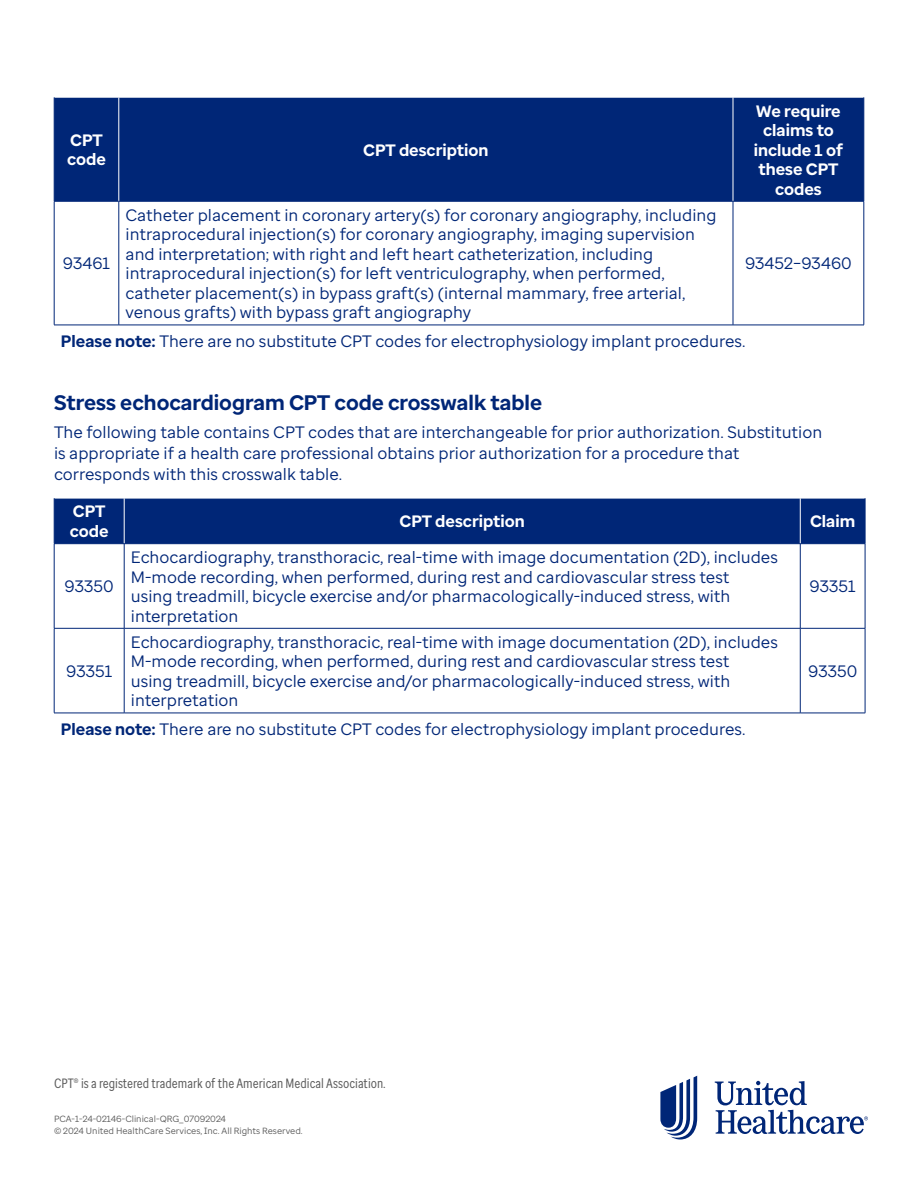
<style>
.page{position:relative;width:918px;height:1188px;background:#fff}
.page>*{position:absolute;margin:0;border:0;box-sizing:border-box;transform-origin:0 0}
.t1{font:700 21px "Enterprise Sans";color:#002677}
.t2{font:16.5px/19.5px "Enterprise Sans";color:#002677}
.t3{font:700 16.5px/19.5px "Enterprise Sans";color:#fff}
.t4{font:13.5px "Enterprise Sans Cond";color:#5a5a5a}
.t5{font:9px/12px "Enterprise Sans";color:#5a5a5a}
.s1{font-weight:700}
</style>
<div class="page">
<svg style="left:660px;top:1076px;width:37px;height:64px"></svg>
<svg style="left:715px;top:1081px;width:153px;height:53px"></svg>
<div style="left:55px;top:499px;width:810px;height:44px;background:#002677"></div>
<svg style="left:55px;top:629px;width:810px;height:84px"></svg>
<hr style="left:54px;top:544px;width:1px;height:84px;background:#002677">
<hr style="left:124px;top:544px;width:1px;height:84px;background:#002677">
<hr style="left:800px;top:544px;width:1px;height:84px;background:#002677">
<hr style="left:865px;top:544px;width:1px;height:84px;background:#002677">
<hr style="left:54px;top:628px;width:70px;height:1px;background:#002677">
<hr style="left:54px;top:629px;width:1px;height:84px;background:#002677">
<hr style="left:124px;top:628px;width:676px;height:1px;background:#002677">
<hr style="left:124px;top:629px;width:1px;height:84px;background:#002677">
<hr style="left:800px;top:628px;width:65px;height:1px;background:#002677">
<hr style="left:800px;top:629px;width:1px;height:84px;background:#002677">
<hr style="left:865px;top:629px;width:1px;height:84px;background:#002677">
<hr style="left:54px;top:713px;width:70px;height:1px;background:#002677">
<hr style="left:124px;top:713px;width:676px;height:1px;background:#002677">
<hr style="left:800px;top:713px;width:65px;height:1px;background:#002677">
<hr style="left:124px;top:498px;width:1px;height:46px;background:#fff">
<hr style="left:800px;top:498px;width:1px;height:46px;background:#fff">
<hr style="left:54px;top:498px;width:1px;height:46px;background:#002677">
<hr style="left:865px;top:498px;width:1px;height:46px;background:#002677">
<hr style="left:54px;top:543px;width:70px;height:1px;background:#002677">
<hr style="left:124px;top:543px;width:676px;height:1px;background:#002677">
<hr style="left:800px;top:543px;width:65px;height:1px;background:#002677">
<div style="left:55px;top:98px;width:809px;height:103px;background:#002677"></div>
<svg style="left:55px;top:202px;width:809px;height:123px"></svg>
<hr style="left:54px;top:201px;width:1px;height:124px;background:#002677">
<hr style="left:119px;top:201px;width:1px;height:124px;background:#002677">
<hr style="left:733px;top:201px;width:1px;height:124px;background:#002677">
<hr style="left:864px;top:201px;width:1px;height:124px;background:#002677">
<hr style="left:54px;top:325px;width:65px;height:1px;background:#002677">
<hr style="left:119px;top:325px;width:614px;height:1px;background:#002677">
<hr style="left:733px;top:325px;width:131px;height:1px;background:#002677">
<hr style="left:119px;top:97px;width:1px;height:104px;background:#fff">
<hr style="left:733px;top:97px;width:1px;height:104px;background:#fff">
<hr style="left:54px;top:97px;width:1px;height:104px;background:#002677">
<hr style="left:864px;top:97px;width:1px;height:104px;background:#002677">
<hr style="left:54px;top:201px;width:65px;height:1px;background:#002677">
<hr style="left:119px;top:201px;width:614px;height:1px;background:#002677">
<hr style="left:733px;top:201px;width:131px;height:1px;background:#002677">
<p class="t3" style="left:67px;top:130px;width:40px">CPT code</p>
<p class="t3" style="left:363px;top:140px;width:127px">CPT description</p>
<p class="t2" style="left:63px;top:254px;width:49px">93461</p>
<p class="t2" style="left:126px;top:205px;width:592px">Catheter placement in coronary artery(s) for coronary angiography, including intraprocedural injection(s) for coronary angiography, imaging supervision and interpretation; with right and left heart catheterization, including intraprocedural injection(s) for left ventriculography, when performed, catheter placement(s) in bypass graft(s) (internal mammary, free arterial, venous grafts) with bypass graft angiography</p>
<p class="t3" style="left:754px;top:101px;width:91px;text-align:center">We require claims to include 1 of these CPT codes</p>
<p class="t2" style="left:745px;top:254px;width:108px">93452–93460</p>
<p class="t2" style="left:61px;top:331px;width:686px"><span class="s1">Please note:</span> There are no substitute CPT codes for electrophysiology implant procedures.</p>
<p class="t1" style="left:54px;top:389px;width:490px">Stress echocardiogram CPT code crosswalk table</p>
<p class="t2" style="left:54px;top:422px;width:770px;line-height:21px">The following table contains CPT codes that are interchangeable for prior authorization. Substitution is appropriate if a health care professional obtains prior authorization for a procedure that corresponds with this crosswalk table.</p>
<p class="t3" style="left:70px;top:502px;width:40px">CPT code</p>
<p class="t3" style="left:400px;top:512px;width:127px">CPT description</p>
<p class="t3" style="left:810px;top:512px;width:47px">Claim</p>
<p class="t2" style="left:65px;top:577px;width:51px">93350</p>
<p class="t2" style="left:66px;top:661px;width:48px">93351</p>
<p class="t2" style="left:131px;top:547px;width:649px">Echocardiography, transthoracic, real-time with image documentation (2D), includes M-mode recording, when performed, during rest and cardiovascular stress test<br>using treadmill, bicycle exercise and/or pharmacologically-induced stress, with interpretation</p>
<p class="t2" style="left:131px;top:632px;width:649px">Echocardiography, transthoracic, real-time with image documentation (2D), includes M-mode recording, when performed, during rest and cardiovascular stress test<br>using treadmill, bicycle exercise and/or pharmacologically-induced stress, with interpretation</p>
<p class="t2" style="left:61px;top:719px;width:686px"><span class="s1">Please note:</span> There are no substitute CPT codes for electrophysiology implant procedures.</p>
<p class="t2" style="left:810px;top:577px;width:48px">93351</p>
<p class="t2" style="left:808px;top:661px;width:51px">93350</p>
<p class="t4" style="left:54px;top:1074px;width:333px">CPT® is a registered trademark of the American Medical Association.</p>
<p class="t5" style="left:54px;top:1113px;width:250px">PCA-1-24-02146-Clinical-QRG_07092024<br>© 2024 United HealthCare Services, Inc. All Rights Reserved.</p>
</div>
